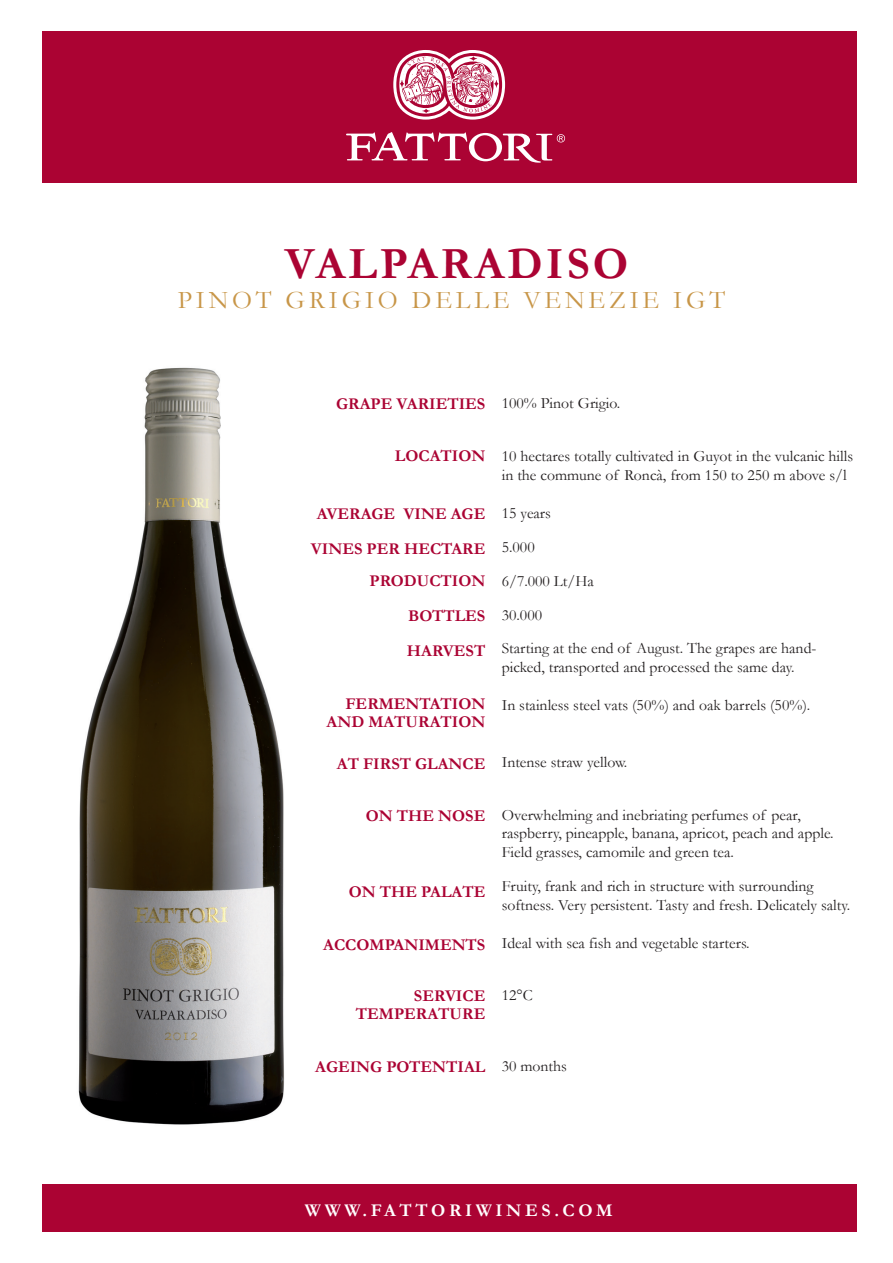
<style>
.page{position:relative;width:893px;height:1263px;background:#fff}
.page>*{position:absolute;margin:0;border:0;box-sizing:border-box;transform-origin:0 0}
.t1{font:700 45px "Garamond";letter-spacing:.07em;color:#ab0333}
.t2{font:25.5px "Garamond";letter-spacing:.15em;color:#c89648}
.t3{font:700 18px "Garamond";letter-spacing:.2em;color:#fff}
.t4{font:700 16.5px/34.8px "Garamond";color:#ab0333;text-align:right}
.t5{font:15.75px/18.9px "Garamond";color:#231f20}
</style>
<div class="page">
<img style="left:42px;top:367px;width:304px;height:818px">
<div style="left:42px;top:1185px;width:814px;height:47px;background:#ab0333"></div>
<div style="left:42px;top:31px;width:814px;height:152px;background:#ab0333"></div>
<svg style="left:346px;top:50px;width:220px;height:113px"></svg>
<h1 class="t1" style="left:285px;top:233px;width:345px">VALPARADISO</h1>
<h2 class="t2" style="left:178px;top:283px;width:549px">PINOT GRIGIO DELLE VENEZIE IGT</h2>
<p class="t4" style="left:336px;top:386px;width:151px">GRAPE VARIETIES</p>
<p class="t4" style="left:395px;top:438px;width:92px">LOCATION</p>
<p class="t4" style="left:311px;top:496px;width:176px;text-align:center">AVERAGE VINE AGE<br>VINES PER HECTARE</p>
<p class="t4" style="left:407px;top:563px;width:80px;text-align:justify;text-indent:-37px">PRODUCTION BOTTLES HARVEST</p>
<p class="t4" style="left:326px;top:695px;width:160px;line-height:17.7px">FERMENTATION<br>AND MATURATION</p>
<p class="t4" style="left:337px;top:746px;width:150px">AT FIRST GLANCE</p>
<p class="t4" style="left:366px;top:798px;width:121px">ON THE NOSE</p>
<p class="t4" style="left:349px;top:874px;width:138px">ON THE PALATE</p>
<p class="t4" style="left:323px;top:928px;width:163px">ACCOMPANIMENTS</p>
<p class="t4" style="left:356px;top:987px;width:131px;line-height:17.7px">SERVICE<br>TEMPERATURE</p>
<p class="t5" style="left:501px;top:394px;width:120px">100% Pinot Grigio.</p>
<p class="t5" style="left:501px;top:446px;width:353px">10 hectares totally cultivated in Guyot in the vulcanic hills in the commune of Roncà, from 150 to 250 m above s/l</p>
<p class="t5" style="left:501px;top:496px;width:316px;line-height:33.9px">15 years<br>5.000<br>6/7.000 Lt/Ha<br>30.000<br>Starting at the end of August. The grapes are hand-</p>
<p class="t5" style="left:501px;top:658px;width:294px">picked, transported and processed the same day.</p>
<p class="t5" style="left:501px;top:695px;width:310px">In stainless steel vats (50%) and oak barrels (50%).</p>
<p class="t5" style="left:501px;top:752px;width:127px">Intense straw yellow.</p>
<p class="t5" style="left:501px;top:805px;width:333px">Overwhelming and inebriating perfumes of pear, raspberry, pineapple, banana, apricot, peach and apple.<br>Field grasses, camomile and green tea.</p>
<p class="t5" style="left:501px;top:876px;width:350px">Fruity, frank and rich in structure with surrounding softness. Very persistent. Tasty and fresh. Delicately salty.</p>
<p class="t5" style="left:501px;top:933px;width:249px">Ideal with sea fish and vegetable starters.</p>
<p class="t5" style="left:501px;top:985px;width:32px">12°C</p>
<p class="t4" style="left:315px;top:1049px;width:172px">AGEING POTENTIAL</p>
<p class="t5" style="left:501px;top:1056px;width:67px">30 months</p>
<p class="t3" style="left:305px;top:1198px;width:309px">WWW.FATTORIWINES.COM</p>
</div>
